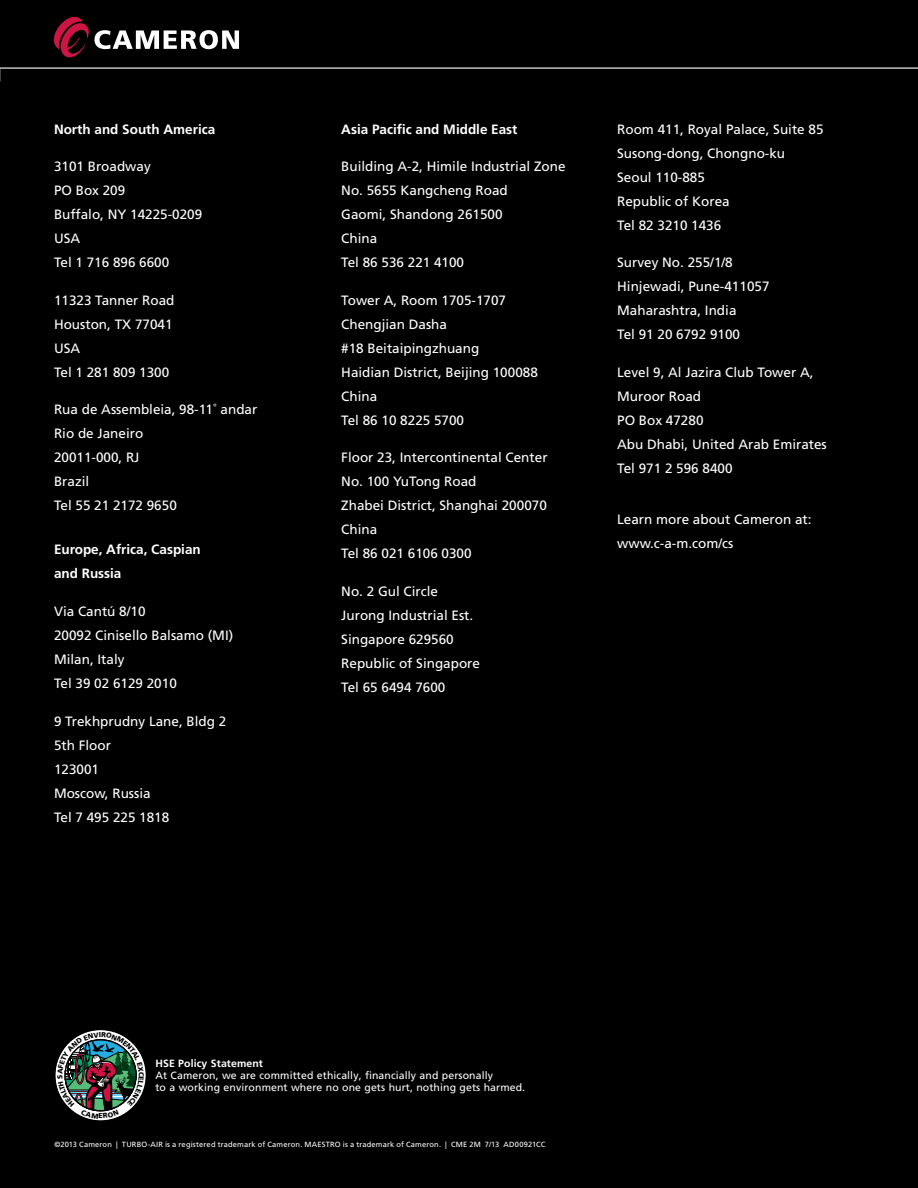
<style>
.page{position:relative;width:918px;height:1188px;background:#000}
.page>*{position:absolute;margin:0;border:0;box-sizing:border-box;transform-origin:0 0}
.t1{font:13.5px/24px "Frutiger LT Std";color:#fff}
.t2{font:700 13.5px/24px "Frutiger LT Std";color:#fff}
.t3{font:10.5px/12px "Frutiger LT Std";letter-spacing:.01em;color:#fff}
.t4{font:700 10.5px "Frutiger LT Std";letter-spacing:.01em;color:#fff}
.t5{font:7.5px "Frutiger LT Std";letter-spacing:.025em;color:#fff}
.t6{font:900 7.2px "Frutiger LT Std";color:#000}
</style>
<div class="page">
<div style="left:54px;top:1028px;width:93px;height:94px;border:2px solid #000;border-radius:50%"></div>
<svg style="left:0;top:69px;width:1px;height:12px"></svg>
<hr style="left:0;top:68px;width:918px;height:1px;background:#fff">
<svg style="left:53px;top:16px;width:186px;height:42px"></svg>
<svg style="left:57px;top:1028px;width:87px;height:90px"></svg>
<p class="t2" style="left:54px;top:117px;width:163px">North and South America</p>
<p class="t1" style="left:54px;top:155px;width:150px">3101 Broadway<br>PO Box 209<br>Buffalo, NY 14225-0209<br>USA<br>Tel 1 716 896 6600</p>
<p class="t1" style="left:54px;top:288px;width:122px">11323 Tanner Road<br>Houston, TX 77041<br>USA<br>Tel 1 281 809 1300</p>
<p class="t1" style="left:54px;top:398px;width:205px">Rua de Assembleia, 98-11˚ andar<br>Rio de Janeiro<br>20011-000, RJ<br>Brazil<br>Tel 55 21 2172 9650</p>
<p class="t2" style="left:54px;top:538px;width:148px">Europe, Africa, Caspian and Russia</p>
<p class="t1" style="left:54px;top:599px;width:181px">Via Cantú 8/10<br>20092 Cinisello Balsamo (MI)<br>Milan, Italy<br>Tel 39 02 6129 2010</p>
<p class="t1" style="left:54px;top:709px;width:174px">9 Trekhprudny Lane, Bldg 2<br>5th Floor<br>123001<br>Moscow, Russia<br>Tel 7 495 225 1818</p>
<p class="t2" style="left:341px;top:117px;width:178px">Asia Pacific and M iddle East</p>
<p class="t1" style="left:341px;top:155px;width:226px">Building A-2, Himile Industrial Zone<br>No. 5655 Kangcheng Road<br>Gaomi, Shandong 261500<br>China<br>Tel 86 536 221 4100</p>
<p class="t1" style="left:341px;top:288px;width:198px">Tower A, Room 1705-1707<br>Chengjian Dasha<br>#18 Beitaipingzhuang<br>Haidian District, Beijing 100088<br>China<br>Tel 86 10 8225 5700</p>
<p class="t1" style="left:341px;top:446px;width:208px">Floor 23, Intercontinental Center<br>No. 100 YuTong Road<br>Zhabei District, Shanghai 200070<br>China<br>Tel 86 021 6106 0300</p>
<p class="t1" style="left:341px;top:579px;width:140px">No. 2 Gul Circle<br>Jurong Industrial Est.<br>Singapore 629560<br>Republic of Singapore<br>Tel 65 6494 7600</p>
<p class="t1" style="left:617px;top:117px;width:208px">Room 411, Royal Palace, Suite 85<br>Susong-dong, Chongno-ku<br>Seoul 110-885<br>Republic of Korea<br>Tel 82 3210 1436</p>
<p class="t1" style="left:617px;top:251px;width:154px">Survey No. 255/1/8<br>Hinjewadi, Pune-411057<br>Maharashtra, India<br>Tel 91 20 6792 9100</p>
<p class="t1" style="left:617px;top:360px;width:211px">Level 9, Al Jazira Club Tower A,<br>Muroor Road<br>PO Box 47280<br>Abu Dhabi, United Arab Emirates<br>Tel 971 2 596 8400</p>
<p class="t1" style="left:617px;top:507px;width:196px">Learn more about Cameron at: www.c-a-m.com/cs</p>
<p class="t6" style="left:99px;top:1112px;width:6px">E</p>
<p class="t4" style="left:155px;top:1058px;width:109px">H SE Policy Statement</p>
<p class="t3" style="left:155px;top:1070px;width:371px">At Cameron, we are committed ethically, financially and personally<br>to a working environment where no one gets hurt, nothing gets harmed.</p>
<p class="t5" style="left:55px;top:1140px;width:492px">©2013 Cameron | TURBO-AIR is a registered trademark of Cameron. MAESTRO is a trademark of Cameron. | CME 2M 7/13 AD00921CC</p>
</div>
